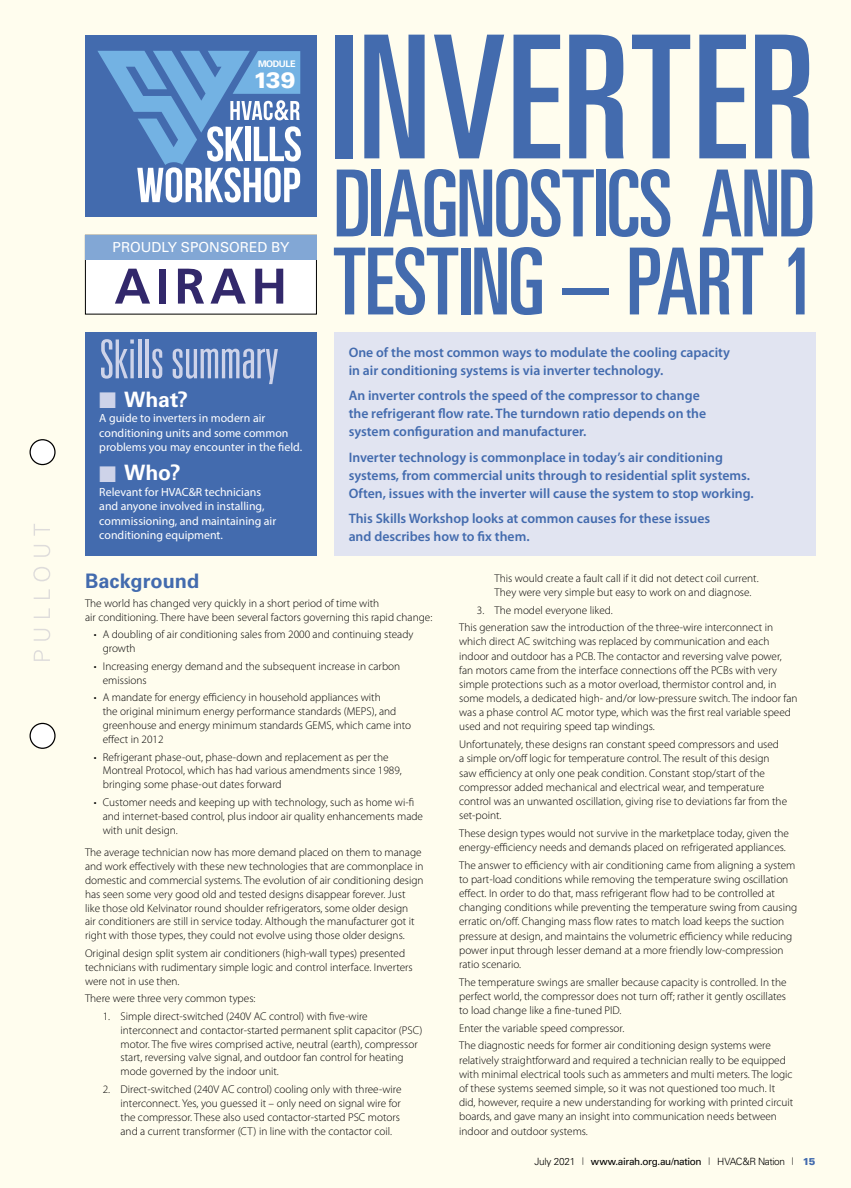
<style>
.page{position:relative;width:851px;height:1188px;background:#fff}
.page>*{position:absolute;margin:0;border:0;box-sizing:border-box;transform-origin:0 0}
.t1{font:ultra-condensed 171.25px "Univers LT Std";letter-spacing:.01em;color:#436bae}
.t2{font:ultra-condensed 92.5px/78px "Univers LT Std";letter-spacing:-.015em;color:#436bae}
.t3{font:300 ultra-condensed 53.75px "Univers LT Std";letter-spacing:-.01em;color:#ced3e9}
.t4{font:700 50px "Frutiger LT Std";letter-spacing:.1em;color:#32286b}
.t5{font:900 22.12px "Univers LT Std";color:#fff}
.t6{font:700 21.25px "Univers LT Std";letter-spacing:.005em;color:#fff}
.t7{font:700 20px "Univers LT Std";color:#436bae}
.t8{font:600 13.75px/18.1px "Myriad Pro";color:#436bae}
.t9{font:13.75px "Univers LT Std";color:#fff}
.t10{font:11.88px/14.4px "Myriad Pro";color:#fff}
.t11{font:300 11.25px/14.1px "Myriad Pro";color:#000}
.t12{font:10px "Univers LT Std";letter-spacing:-.035em;color:#000}
.t13{font:700 9px "Univers LT Std";letter-spacing:-.05em;color:#fff}
.s1{color:#ced3e9}
.s2{font-weight:300}
.s3{font-weight:300;font-size:7.5px}
.s4{font-weight:900;color:#436bae}
</style>
<div class="page">
<div style="left:0;top:0;width:850px;height:1187px;background:#fffdee"></div>
<svg style="left:29px;top:722px;width:27px;height:26px"></svg>
<svg style="left:29px;top:439px;width:27px;height:26px"></svg>
<svg style="left:34px;top:650px;width:16px;height:10px"></svg>
<svg style="left:34px;top:629px;width:16px;height:11px"></svg>
<svg style="left:34px;top:608px;width:16px;height:9px"></svg>
<svg style="left:34px;top:589px;width:16px;height:9px"></svg>
<svg style="left:33px;top:567px;width:17px;height:14px"></svg>
<svg style="left:34px;top:545px;width:16px;height:11px"></svg>
<svg style="left:34px;top:524px;width:16px;height:11px"></svg>
<div style="left:85px;top:332px;width:232px;height:223px;background:#436bae"></div>
<div style="left:85px;top:235px;width:231px;height:79px;background:#fff"></div>
<div style="left:85px;top:235px;width:232px;height:79px;border:1px solid #000"></div>
<div style="left:85px;top:235px;width:232px;height:25px;background:#82a7d5"></div>
<div style="left:85px;top:35px;width:232px;height:182px;background:#436bae"></div>
<svg style="left:97px;top:51px;width:204px;height:151px"></svg>
<div style="left:334px;top:332px;width:481px;height:223px;background:#e1e4f1"></div>
<p class="t13" style="left:258px;top:59px;width:39px">MODULE</p>
<h3 class="t5" style="left:253px;top:66px;width:44px">139</h3>
<p class="t9" style="left:112px;top:239px;width:178px">PROUDLY SPONSORED BY</p>
<h3 class="t4" style="left:114px;top:257px;width:174px">AIRAH</h3>
<h3 class="t3" style="left:99px;top:331px;width:181px">Skills summary</h3>
<h3 class="t6" style="left:99px;top:387px;width:90px"><span class="s1">■</span> What?</h3>
<p class="t10" style="left:99px;top:411px;width:204px">A guide to inverters in modern air conditioning units and some common problems you may encounter in the field.</p>
<h3 class="t6" style="left:99px;top:460px;width:83px"><span class="s1">■</span> Who?</h3>
<p class="t10" style="left:99px;top:484px;width:178px">Relevant for HVAC&amp;R technicians and anyone involved in installing, commissioning, and maintaining air conditioning equipment.</p>
<h1 class="t1" style="left:330px;top:0;width:487px">INVERTER</h1>
<h2 class="t2" style="left:333px;top:164px;width:483px">DIAGNOSTICS AND<br>TESTING – PART 1</h2>
<p class="t8" style="left:348px;top:342px;width:383px">One of the most common ways to modulate the cooling capacity in air conditioning systems is via inverter technology.</p>
<p class="t8" style="left:348px;top:386px;width:359px">An inverter controls the speed of the compressor to change the refrigerant flow rate. The turndown ratio depends on the system configuration and manufacturer.</p>
<p class="t8" style="left:348px;top:447px;width:406px">Inverter technology is commonplace in today’s air conditioning systems, from commercial units through to residential split systems.<br>Often, issues with the inverter will cause the system to stop working.</p>
<p class="t8" style="left:348px;top:509px;width:363px">This Skills Workshop looks at common causes for these issues and describes how to fix them.</p>
<h3 class="t7" style="left:85px;top:569px;width:116px">Background</h3>
<p class="t11" style="left:85px;top:596px;width:348px">The world has changed very quickly in a short period of time with<br>air conditioning. There have been several factors governing this rapid change:</p>
<p class="t11" style="left:103px;top:627px;width:312px;text-indent:-9px">• A doubling of air conditioning sales from 2000 and continuing steady growth</p>
<p class="t11" style="left:103px;top:659px;width:299px;text-indent:-9px">• Increasing energy demand and the subsequent increase in carbon emissions</p>
<p class="t11" style="left:103px;top:690px;width:310px;text-indent:-9px">• A mandate for energy efficiency in household appliances with<br>the original minimum energy performance standards (MEPS), and greenhouse and energy minimum standards GEMS, which came into effect in 2012</p>
<p class="t11" style="left:103px;top:749px;width:300px;text-indent:-9px">• Refrigerant phase-out, phase-down and replacement as per the<br>Montreal Protocol, which has had various amendments since 1989, bringing some phase-out dates forward</p>
<p class="t11" style="left:103px;top:794px;width:322px;text-indent:-9px">• Customer needs and keeping up with technology, such as home wi-fi and internet-based control, plus indoor air quality enhancements made with unit design.</p>
<p class="t11" style="left:85px;top:844px;width:340px">The average technician now has more demand placed on them to manage and work effectively with these new technologies that are commonplace in domestic and commercial systems. The evolution of air conditioning design has seen some very good old and tested designs disappear forever. Just<br>like those old Kelvinator round shoulder refrigerators, some older design<br>air conditioners are still in service today. Although the manufacturer got it right with those types, they could not evolve using those older designs.</p>
<p class="t11" style="left:85px;top:945px;width:329px">Original design split system air conditioners (high‑wall types) presented technicians with rudimentary simple logic and control interface. Inverters were not in use then.</p>
<p class="t11" style="left:85px;top:990px;width:172px">There were three very common types:</p>
<p class="t11" style="left:120px;top:1008px;width:303px;text-indent:-18px">1. Simple direct-switched (240V AC control) with five-wire interconnect and contactor-started permanent split capacitor (PSC) motor. The five wires comprised active, neutral (earth), compressor start, reversing valve signal, and outdoor fan control for heating mode governed by the indoor unit.</p>
<p class="t11" style="left:120px;top:1081px;width:282px;text-indent:-18px">2. Direct-switched (240V AC control) cooling only with three-wire interconnect. Yes, you guessed it – only need on signal wire for the compressor. These also used contactor-started PSC motors and a current transformer (CT) in line with the contactor coil.</p>
<p class="t11" style="left:494px;top:570px;width:265px">This would create a fault call if it did not detect coil current.<br>They were very simple but easy to work on and diagnose.</p>
<p class="t11" style="left:459px;top:600px;width:315px;line-height:17.8px;text-indent:18px">3. The model everyone liked.<br>This generation saw the introduction of the three-wire interconnect in</p>
<p class="t11" style="left:459px;top:634px;width:340px">which direct AC switching was replaced by communication and each indoor and outdoor has a PCB. The contactor and reversing valve power, fan motors came from the interface connections off the PCBs with very simple protections such as a motor overload, thermistor control and, in some models, a dedicated high- and/or low-pressure switch. The indoor fan was a phase control AC motor type, which was the first real variable speed used and not requiring speed tap windings.</p>
<p class="t11" style="left:459px;top:737px;width:329px">Unfortunately, these designs ran constant speed compressors and used<br>a simple on/off logic for temperature control. The result of this design saw efficiency at only one peak condition. Constant stop/start of the compressor added mechanical and electrical wear, and temperature control was an unwanted oscillation, giving rise to deviations far from the set-point.</p>
<p class="t11" style="left:459px;top:825px;width:331px">These design types would not survive in the marketplace today, given the energy-efficiency needs and demands placed on refrigerated appliances.</p>
<p class="t11" style="left:459px;top:857px;width:339px">The answer to efficiency with air conditioning came from aligning a system to part-load conditions while removing the temperature swing oscillation effect. In order to do that, mass refrigerant flow had to be controlled at changing conditions while preventing the temperature swing from causing erratic on/off. Changing mass flow rates to match load keeps the suction pressure at design, and maintains the volumetric efficiency while reducing power input through lesser demand at a more friendly low-compression ratio scenario.</p>
<p class="t11" style="left:459px;top:974px;width:329px;text-align:justify">The temperature swings are smaller because capacity is controlled. In the perfect world, the compressor does not turn off; rather it gently oscillates to load change like a fine-tuned PID.</p>
<p class="t11" style="left:459px;top:1018px;width:313px;line-height:17.8px">Enter the variable speed compressor.<br>The diagnostic needs for former air conditioning design systems were</p>
<p class="t11" style="left:459px;top:1052px;width:335px">relatively straightforward and required a technician really to be equipped with minimal electrical tools such as ammeters and multi meters. The logic of these systems seemed simple, so it was not questioned too much. It did, however, require a new understanding for working with printed circuit boards, and gave many an insight into communication needs between indoor and outdoor systems.</p>
<p class="t12" style="left:534px;top:1154px;width:282px"><span class="s2">July 2021</span> <span class="s3">|</span> www.airah.org.au/nation <span class="s3">|</span> <span class="s2">HVAC&amp;R Nation</span> <span class="s3">|</span> <span class="s4">15</span></p>
</div>
